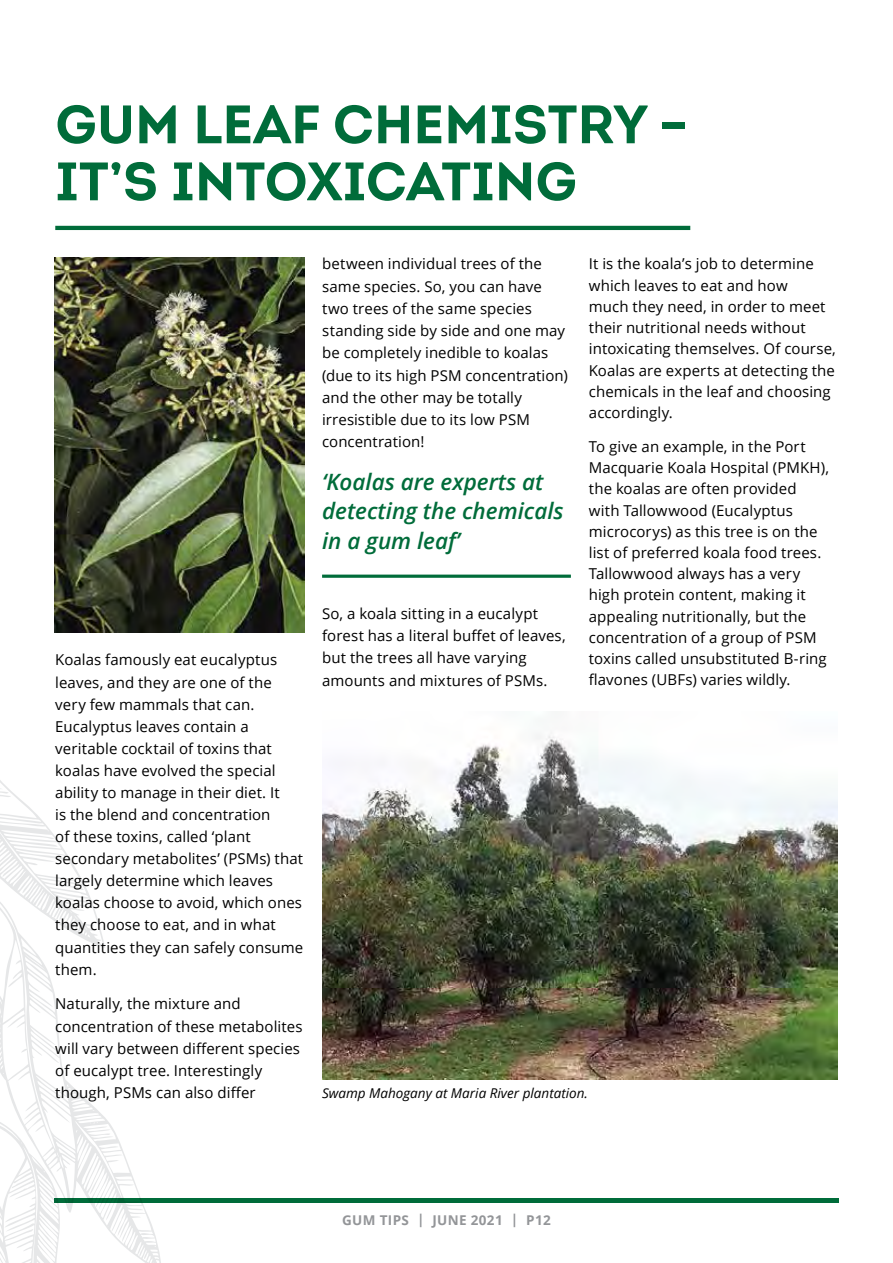
<style>
.page{position:relative;width:893px;height:1263px;background:#fff}
.page>*{position:absolute;margin:0;border:0;box-sizing:border-box;transform-origin:0 0}
.t1{font:700 54px/57px "Intro";color:#006c3a}
.t2{font:italic 600 22.5px/29.7px "Open Sans";color:#006c3a}
.t3{font:15px/22px "Open Sans";letter-spacing:.005em;color:#000}
.t4{font:italic 13.5px "Open Sans";color:#000}
.t5{font:700 13.5px "Open Sans";letter-spacing:.025em;color:#939598}
</style>
<div class="page">
<div style="left:54px;top:1198px;width:785px;height:5px;background:#006c3a"></div>
<svg style="left:0;top:628px;width:161px;height:635px"></svg>
<hr style="left:322px;top:575px;width:249px;height:3px;background:#006c3a">
<hr style="left:55px;top:226px;width:635px;height:4px;background:#006c3a">
<img style="left:55px;top:258px;width:249px;height:375px">
<img style="left:322px;top:734px;width:516px;height:345px">
<h1 class="t1" style="left:55px;top:96px;width:635px">GUM LEAF CHEMISTRY –<br>IT’S INTOXICATING</h1>
<p class="t3" style="left:55px;top:649px;width:249px">Koalas famously eat eucalyptus leaves, and they are one of the very few mammals that can.<br>Eucalyptus leaves contain a veritable cocktail of toxins that koalas have evolved the special ability to manage in their diet. It<br>is the blend and concentration<br>of these toxins, called ‘plant secondary metabolites’ (PSMs) that largely determine which leaves koalas choose to avoid, which ones they choose to eat, and in what quantities they can safely consume them.</p>
<p class="t3" style="left:55px;top:992px;width:249px">Naturally, the mixture and concentration of these metabolites will vary between different species of eucalypt tree. Interestingly though, PSMs can also differ</p>
<p class="t3" style="left:322px;top:253px;width:247px">between individual trees of the same species. So, you can have two trees of the same species standing side by side and one may be completely inedible to koalas (due to its high PSM concentration) and the other may be totally irresistible due to its low PSM concentration!</p>
<h2 class="t2" style="left:322px;top:466px;width:243px">‘Koalas are experts at detecting the chemicals in a gum leaf’</h2>
<p class="t3" style="left:322px;top:602px;width:245px">So, a koala sitting in a eucalypt forest has a literal buffet of leaves, but the trees all have varying amounts and mixtures of PSMs.</p>
<p class="t3" style="left:589px;top:253px;width:249px;line-height:21.1px">It is the koala’s job to determine which leaves to eat and how<br>much they need, in order to meet their nutritional needs without intoxicating themselves. Of course,<br>Koalas are experts at detecting the chemicals in the leaf and choosing accordingly.</p>
<p class="t3" style="left:589px;top:435px;width:242px;line-height:21.1px">To give an example, in the Port<br>Macquarie Koala Hospital (PMKH), the koalas are often provided with Tallowwood (Eucalyptus microcorys) as this tree is on the list of preferred koala food trees.<br>Tallowwood always has a very high protein content, making it appealing nutritionally, but the concentration of a group of PSM toxins called unsubstituted B-ring flavones (UBFs) varies wildly.</p>
<p class="t4" style="left:322px;top:1084px;width:267px">Swamp Mahogany at Maria River plantation.</p>
<p class="t5" style="left:342px;top:1210px;width:210px">GUM TIPS | JUNE 2021 | P12</p>
</div>
